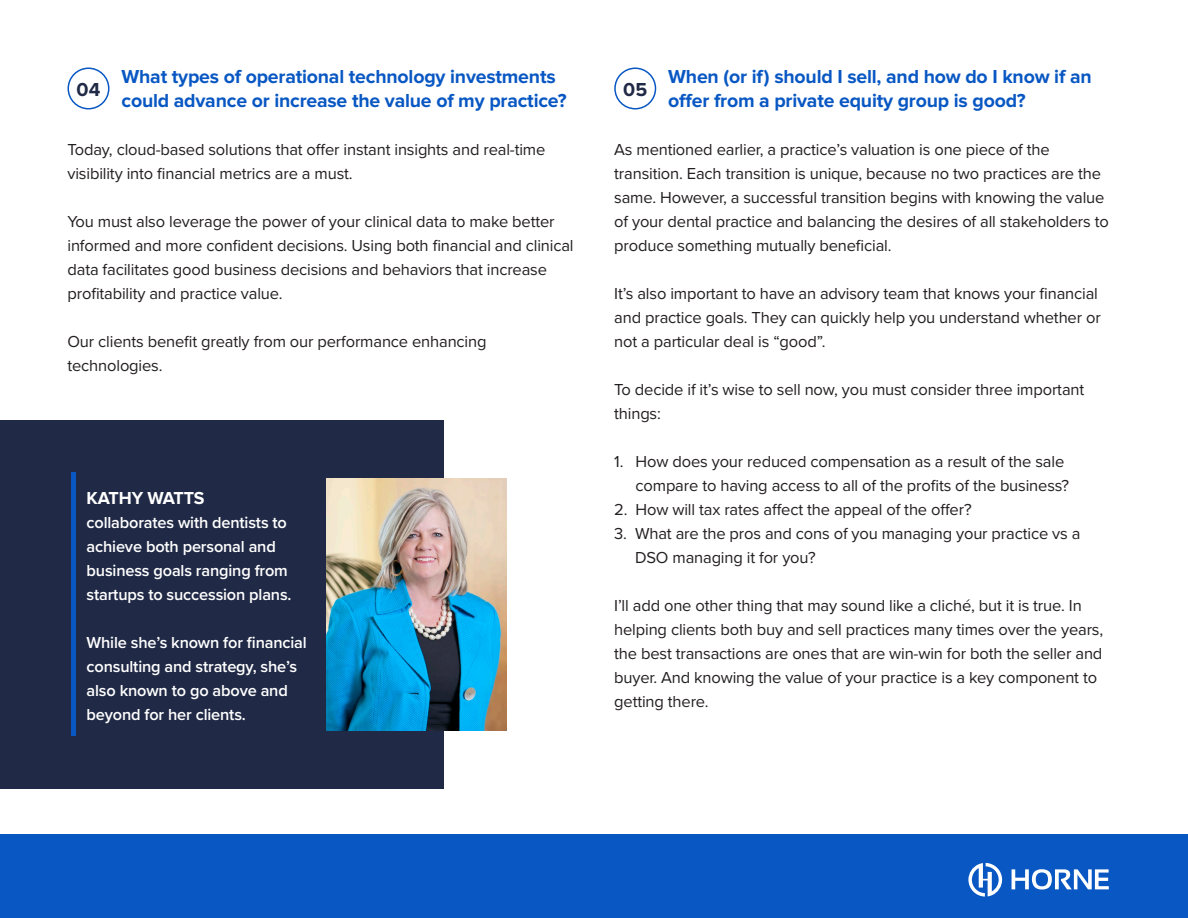
<style>
.page{position:relative;width:1188px;height:918px;background:#fff}
.page>*{position:absolute;margin:0;border:0;box-sizing:border-box;transform-origin:0 0}
.t1{font:700 19.5px/24px "Proxima Nova";letter-spacing:-.01em;color:#0857c3}
.t2{font:700 19.5px "Proxima Nova";color:#202945}
.t3{font:700 18px "Proxima Nova";letter-spacing:-.015em;color:#fff}
.t4{font:16.5px/24px "Proxima Nova";letter-spacing:-.01em;color:#231f20}
.t5{font:600 16.5px/24px "Proxima Nova";letter-spacing:-.01em;color:#fff}
</style>
<div class="page">
<div style="left:0;top:420px;width:444px;height:369px;background:#202945"></div>
<img style="left:326px;top:478px;width:180px;height:253px">
<div style="left:71px;top:473px;width:5px;height:263px;background:#0857c3"></div>
<div style="left:68px;top:67px;width:42px;height:42px;border:2px solid #0857c3;border-radius:50%"></div>
<div style="left:614px;top:67px;width:42px;height:42px;border:2px solid #0857c3;border-radius:50%"></div>
<div style="left:0;top:835px;width:1188px;height:83px;background:#0857c3"></div>
<svg style="left:1012px;top:869px;width:97px;height:21px"></svg>
<svg style="left:968px;top:863px;width:34px;height:34px"></svg>
<p class="t1" style="left:122px;top:65px;width:447px">What types of operational technology investments could advance or increase the value of my practice?</p>
<p class="t4" style="left:68px;top:137px;width:479px">Today, cloud-based solutions that offer instant insights and real-time visibility into financial metrics are a must.</p>
<p class="t4" style="left:68px;top:209px;width:508px">You must also leverage the power of your clinical data to make better informed and more confident decisions. Using both financial and clinical data facilitates good business decisions and behaviors that increase profitability and practice value.</p>
<p class="t4" style="left:68px;top:329px;width:421px">Our clients benefit greatly from our performance enhancing technologies.</p>
<p class="t1" style="left:668px;top:65px;width:425px">When (or if) should I sell, and how do I know if an offer from a private equity group is good?</p>
<p class="t4" style="left:614px;top:137px;width:496px">As mentioned earlier, a practice’s valuation is one piece of the transition. Each transition is unique, because no two practices are the same. However, a successful transition begins with knowing the value of your dental practice and balancing the desires of all stakeholders to produce something mutually beneficial.</p>
<p class="t4" style="left:614px;top:281px;width:488px">It’s also important to have an advisory team that knows your financial and practice goals. They can quickly help you understand whether or not a particular deal is “good”.</p>
<p class="t4" style="left:614px;top:377px;width:472px">To decide if it’s wise to sell now, you must consider three important things:</p>
<p class="t4" style="left:614px;top:449px;width:457px;text-align:right">1. How does your reduced compensation as a result of the sale compare to having access to all of the profits of the business?</p>
<p class="t4" style="left:614px;top:497px;width:359px">2. How will tax rates affect the appeal of the offer?</p>
<p class="t4" style="left:635px;top:521px;width:447px;text-indent:-21px">3. What are the pros and cons of you managing your practice vs a<br>DSO managing it for you?</p>
<p class="t4" style="left:614px;top:593px;width:491px">I’ll add one other thing that may sound like a cliché, but it is true. In helping clients both buy and sell practices many times over the years, the best transactions are ones that are win-win for both the seller and buyer. And knowing the value of your practice is a key component to getting there.</p>
<p class="t2" style="left:77px;top:78px;width:25px">04</p>
<p class="t2" style="left:623px;top:78px;width:25px">05</p>
<p class="t3" style="left:87px;top:487px;width:119px">KATHY WATTS</p>
<p class="t5" style="left:87px;top:510px;width:207px">collaborates with dentists to achieve both personal and business goals ranging from startups to succession plans.</p>
<p class="t5" style="left:87px;top:630px;width:222px">While she’s known for financial consulting and strategy, she’s also known to go above and beyond for her clients.</p>
</div>
